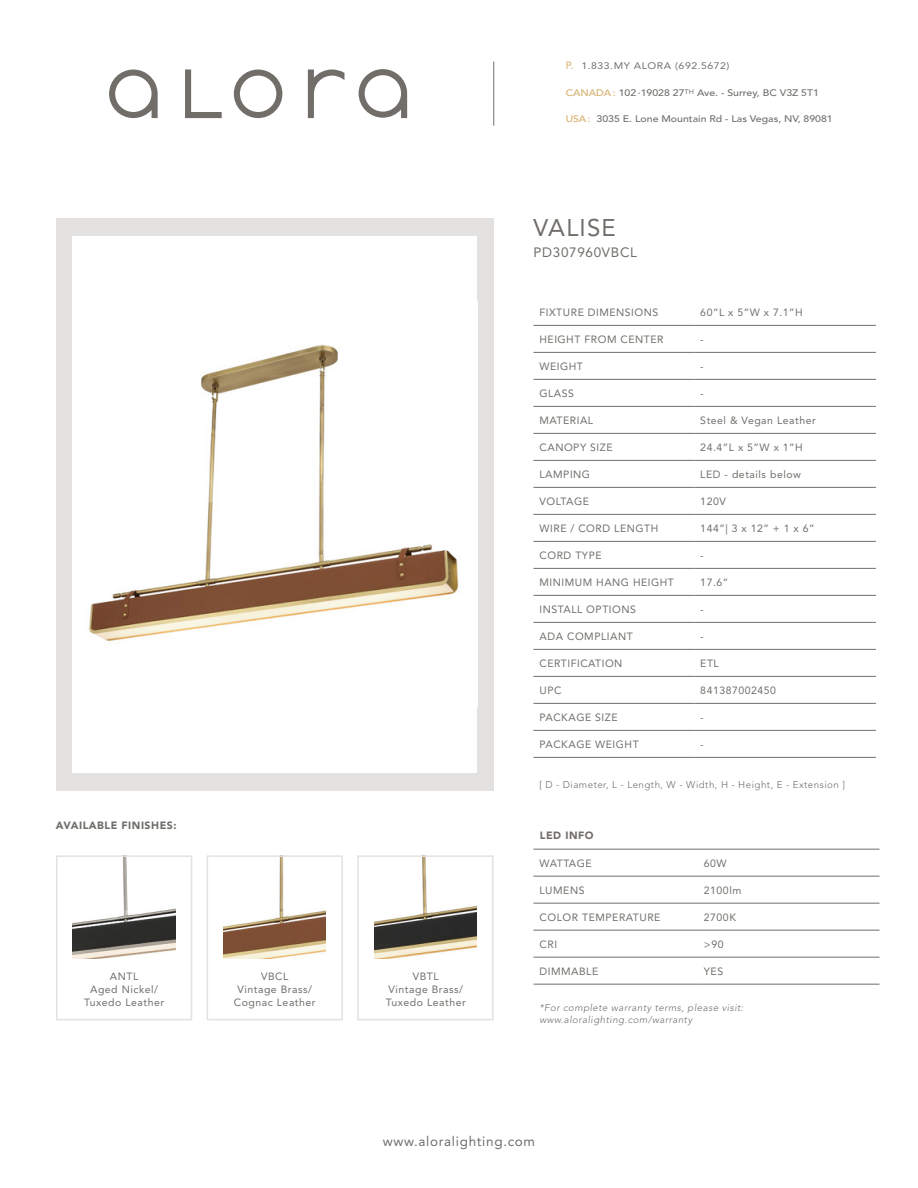
<style>
.page{position:relative;width:918px;height:1188px;background:#fff}
.page>*{position:absolute;margin:0;border:0;box-sizing:border-box;transform-origin:0 0}
.t1{font:24px "Avenir LT Std";letter-spacing:.05em;color:#716e6a}
.t2{font:13.5px "Avenir LT Std";letter-spacing:.05em;color:#716e6a}
.t3{font:10.5px/12.6px "Avenir LT Std";letter-spacing:.05em;color:#716e6a;text-align:center}
.t4{font:900 10.5px "Avenir LT Std";letter-spacing:.05em;color:#716e6a}
.t5{font:italic 300 9.75px/11.7px "Avenir LT Std";letter-spacing:.05em;color:#716e6a}
.t6{font:300 9.75px "Avenir LT Std";letter-spacing:.05em;color:#716e6a}
.t7{font:500 9.45px "Avenir LT Std";color:#716e6a;scale:1.11 1}
.t8{font:9.45px "Avenir LT Std";letter-spacing:.05em;color:#716e6a;scale:1.11 1}
.s1{font-size:10.5px;color:#d7af6c}
.s2{color:#d7af6c}
</style>
<div class="page">
<hr style="left:534px;top:325px;width:160px;height:1px;background:#716e6a">
<hr style="left:694px;top:325px;width:182px;height:1px;background:#716e6a">
<hr style="left:534px;top:352px;width:160px;height:1px;background:#716e6a">
<hr style="left:694px;top:352px;width:182px;height:1px;background:#716e6a">
<hr style="left:534px;top:379px;width:160px;height:1px;background:#716e6a">
<hr style="left:694px;top:379px;width:182px;height:1px;background:#716e6a">
<hr style="left:534px;top:406px;width:160px;height:1px;background:#716e6a">
<hr style="left:694px;top:406px;width:182px;height:1px;background:#716e6a">
<hr style="left:534px;top:433px;width:160px;height:1px;background:#716e6a">
<hr style="left:694px;top:433px;width:182px;height:1px;background:#716e6a">
<hr style="left:534px;top:460px;width:160px;height:1px;background:#716e6a">
<hr style="left:694px;top:460px;width:182px;height:1px;background:#716e6a">
<hr style="left:534px;top:487px;width:160px;height:1px;background:#716e6a">
<hr style="left:694px;top:487px;width:182px;height:1px;background:#716e6a">
<hr style="left:534px;top:514px;width:160px;height:1px;background:#716e6a">
<hr style="left:694px;top:514px;width:182px;height:1px;background:#716e6a">
<hr style="left:534px;top:541px;width:160px;height:1px;background:#716e6a">
<hr style="left:694px;top:541px;width:182px;height:1px;background:#716e6a">
<hr style="left:534px;top:568px;width:160px;height:1px;background:#716e6a">
<hr style="left:694px;top:568px;width:182px;height:1px;background:#716e6a">
<hr style="left:534px;top:595px;width:160px;height:1px;background:#716e6a">
<hr style="left:694px;top:595px;width:182px;height:1px;background:#716e6a">
<hr style="left:534px;top:622px;width:160px;height:1px;background:#716e6a">
<hr style="left:694px;top:622px;width:182px;height:1px;background:#716e6a">
<hr style="left:534px;top:649px;width:160px;height:1px;background:#716e6a">
<hr style="left:694px;top:649px;width:182px;height:1px;background:#716e6a">
<hr style="left:534px;top:676px;width:160px;height:1px;background:#716e6a">
<hr style="left:694px;top:676px;width:182px;height:1px;background:#716e6a">
<hr style="left:534px;top:703px;width:160px;height:1px;background:#716e6a">
<hr style="left:694px;top:703px;width:182px;height:1px;background:#716e6a">
<hr style="left:534px;top:730px;width:160px;height:1px;background:#716e6a">
<hr style="left:694px;top:730px;width:182px;height:1px;background:#716e6a">
<hr style="left:534px;top:757px;width:160px;height:1px;background:#716e6a">
<hr style="left:694px;top:757px;width:182px;height:1px;background:#716e6a">
<svg style="left:234px;top:70px;width:48px;height:48px"></svg>
<svg style="left:185px;top:70px;width:37px;height:48px"></svg>
<svg style="left:109px;top:70px;width:49px;height:48px"></svg>
<svg style="left:308px;top:70px;width:36px;height:48px"></svg>
<svg style="left:359px;top:69px;width:48px;height:49px"></svg>
<div style="left:56px;top:218px;width:438px;height:573px;background:#e3e2e1"></div>
<div style="left:72px;top:236px;width:405px;height:537px;background:#fff"></div>
<img style="left:89px;top:344px;width:370px;height:300px">
<hr style="left:493px;top:62px;width:1px;height:64px;background:#716e6a">
<hr style="left:534px;top:849px;width:164px;height:1px;background:#716e6a">
<hr style="left:698px;top:849px;width:182px;height:1px;background:#716e6a">
<hr style="left:534px;top:876px;width:164px;height:1px;background:#716e6a">
<hr style="left:698px;top:876px;width:182px;height:1px;background:#716e6a">
<hr style="left:534px;top:903px;width:164px;height:1px;background:#716e6a">
<hr style="left:698px;top:903px;width:182px;height:1px;background:#716e6a">
<hr style="left:534px;top:930px;width:164px;height:1px;background:#716e6a">
<hr style="left:698px;top:930px;width:182px;height:1px;background:#716e6a">
<hr style="left:534px;top:957px;width:164px;height:1px;background:#716e6a">
<hr style="left:698px;top:957px;width:182px;height:1px;background:#716e6a">
<hr style="left:534px;top:984px;width:164px;height:1px;background:#716e6a">
<hr style="left:698px;top:984px;width:182px;height:1px;background:#716e6a">
<img style="left:224px;top:858px;width:102px;height:100px">
<img style="left:73px;top:858px;width:102px;height:100px">
<img style="left:375px;top:858px;width:102px;height:100px">
<div style="left:207px;top:855px;width:136px;height:165px;border:2px solid #e3e2e1"></div>
<div style="left:56px;top:855px;width:136px;height:165px;border:2px solid #e3e2e1"></div>
<div style="left:357px;top:855px;width:137px;height:165px;border:2px solid #e3e2e1"></div>
<p class="t8" style="left:566px;top:60px;width:149px"><span class="s1">P.</span> 1.833.MY ALORA (692.5672)</p>
<p class="t7" style="left:566px;top:87px;width:230px"><span class="s2">CANADA :</span> 102 ∙19028 27<sup>th</sup> Ave. - Surrey, BC V3Z 5T1</p>
<p class="t7" style="left:566px;top:113px;width:242px"><span class="s2">USA :</span> 3035 E. Lone Mountain Rd - Las Vegas, NV, 89081</p>
<h1 class="t1" style="left:534px;top:214px;width:84px">VALISE</h1>
<p class="t2" style="left:534px;top:245px;width:105px">PD307960VBCL</p>
<p class="t3" style="left:540px;top:306px;width:120px">FIXTURE DIMENSIONS</p>
<p class="t3" style="left:700px;top:306px;width:104px">60”L x 5”W x 7.1”H</p>
<p class="t3" style="left:540px;top:333px;width:126px">HEIGHT FROM CENTER</p>
<p class="t3" style="left:700px;top:333px;width:5px">-</p>
<p class="t3" style="left:540px;top:360px;width:45px">WEIGHT</p>
<p class="t3" style="left:700px;top:360px;width:5px">-</p>
<p class="t3" style="left:540px;top:387px;width:36px">GLASS</p>
<p class="t3" style="left:700px;top:387px;width:5px">-</p>
<p class="t3" style="left:540px;top:414px;width:55px">MATERIAL</p>
<p class="t3" style="left:700px;top:414px;width:117px">Steel &amp; Vegan Leather</p>
<p class="t3" style="left:540px;top:441px;width:75px">CANOPY SIZE</p>
<p class="t3" style="left:700px;top:441px;width:104px">24.4”L x 5”W x 1”H</p>
<p class="t3" style="left:540px;top:468px;width:52px">LAMPING</p>
<p class="t3" style="left:700px;top:468px;width:102px">LED - details below</p>
<p class="t3" style="left:540px;top:495px;width:51px">VOLTAGE</p>
<p class="t3" style="left:700px;top:495px;width:27px">120V</p>
<p class="t3" style="left:540px;top:522px;width:120px">WIRE / CORD LENGTH</p>
<p class="t3" style="left:700px;top:522px;width:116px">144”| 3 x 12” + 1 x 6”</p>
<p class="t3" style="left:540px;top:549px;width:64px">CORD TYPE</p>
<p class="t3" style="left:700px;top:549px;width:5px">-</p>
<p class="t3" style="left:540px;top:576px;width:136px">MINIMUM HANG HEIGHT</p>
<p class="t3" style="left:700px;top:576px;width:29px">17.6”</p>
<p class="t3" style="left:540px;top:603px;width:98px">INSTALL OPTIONS</p>
<p class="t3" style="left:700px;top:603px;width:5px">-</p>
<p class="t3" style="left:540px;top:630px;width:95px">ADA COMPLIANT</p>
<p class="t3" style="left:700px;top:630px;width:5px">-</p>
<p class="t3" style="left:540px;top:657px;width:84px">CERTIFICATION</p>
<p class="t3" style="left:700px;top:657px;width:20px">ETL</p>
<p class="t3" style="left:540px;top:684px;width:24px">UPC</p>
<p class="t3" style="left:700px;top:684px;width:77px">841387002450</p>
<p class="t3" style="left:540px;top:711px;width:80px">PACKAGE SIZE</p>
<p class="t3" style="left:700px;top:711px;width:5px">-</p>
<p class="t3" style="left:540px;top:738px;width:101px">PACKAGE WEIGHT</p>
<p class="t3" style="left:700px;top:738px;width:5px">-</p>
<p class="t4" style="left:56px;top:819px;width:122px">AVAILABLE FINISHES:</p>
<p class="t3" style="left:234px;top:971px;width:83px">VBCL<br>Vintage Brass/<br>Cognac Leather</p>
<p class="t3" style="left:84px;top:971px;width:81px">ANTL<br>Aged Nickel/<br>Tuxedo Leather</p>
<p class="t3" style="left:386px;top:971px;width:81px">VBTL<br>Vintage Brass/<br>Tuxedo Leather</p>
<p class="t6" style="left:539px;top:779px;width:307px">[ D - Diameter, L - Length, W - Width, H - Height, E - Extension ]</p>
<p class="t4" style="left:540px;top:829px;width:55px">LED INFO</p>
<p class="t3" style="left:540px;top:857px;width:54px">WATTAGE</p>
<p class="t3" style="left:704px;top:857px;width:24px">60W</p>
<p class="t3" style="left:540px;top:884px;width:47px">LUMENS</p>
<p class="t3" style="left:704px;top:884px;width:39px">2100lm</p>
<p class="t3" style="left:540px;top:911px;width:123px">COLOR TEMPERATURE</p>
<p class="t3" style="left:704px;top:911px;width:34px">2700K</p>
<p class="t3" style="left:540px;top:938px;width:19px">CRI</p>
<p class="t3" style="left:704px;top:938px;width:21px">&gt;90</p>
<p class="t3" style="left:540px;top:965px;width:60px">DIMMABLE</p>
<p class="t3" style="left:704px;top:965px;width:21px">YES</p>
<p class="t5" style="left:539px;top:1002px;width:206px">*For complete warranty terms, please visit: www.aloralighting.com/warranty</p>
<p class="t2" style="left:383px;top:1134px;width:154px">www.aloralighting.com</p>
</div>
